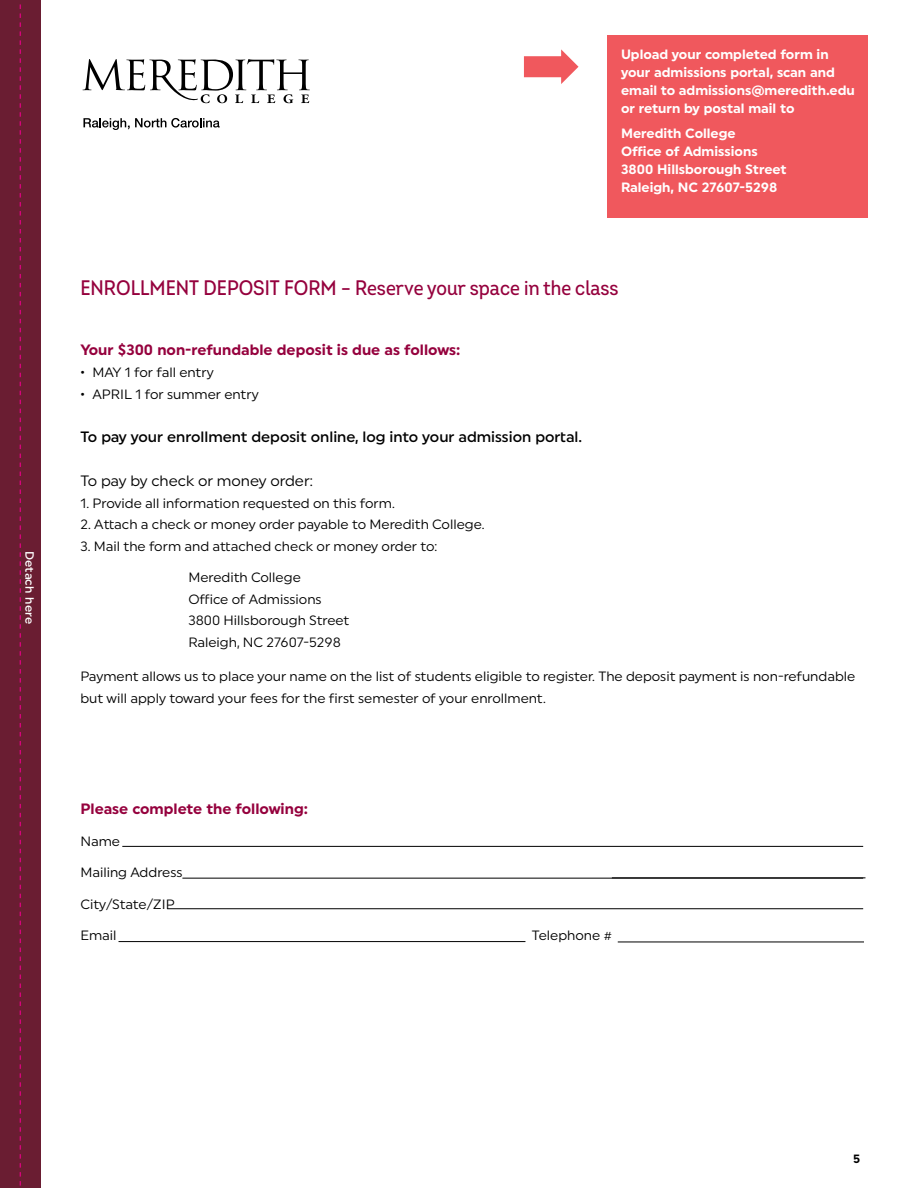
<style>
.page{position:relative;width:918px;height:1188px;background:#fff}
.page>*{position:absolute;margin:0;border:0;box-sizing:border-box;transform-origin:0 0}
.t1{font:500 21px "Intro Cond";color:#95013d}
.t2{font:700 15px "Uniform";color:#95013d}
.t3{font:500 15px "Uniform";color:#000}
.t4{font:15px "Uniform";color:#000}
.t5{font:13.5px/21.8px "Uniform";color:#000}
.t6{font:700 13.5px/18px "Uniform";color:#fff}
.t7{font:500 12px "Uniform";letter-spacing:.015em;color:#fff}
.t8{font:700 12px "Uniform";color:#000}
</style>
<div class="page">
<div style="left:0;top:0;width:40px;height:1188px;background:#6a1d32"></div>
<svg style="left:20px;top:4px;width:1px;height:1182px"></svg>
<svg style="left:83px;top:59px;width:227px;height:44px"></svg>
<svg style="left:83px;top:118px;width:137px;height:12px"></svg>
<hr style="left:122px;top:846px;width:741px;height:1px;background:#000">
<hr style="left:182px;top:878px;width:681px;height:1px;background:#000">
<hr style="left:167px;top:908px;width:696px;height:1px;background:#000">
<hr style="left:119px;top:941px;width:406px;height:1px;background:#000">
<hr style="left:612px;top:877px;width:253px;height:1px;background:#000">
<hr style="left:618px;top:942px;width:246px;height:1px;background:#000">
<div style="left:608px;top:36px;width:260px;height:182px;background:#f0585d"></div>
<p class="t7" style="left:37px;top:551px;width:75px;rotate:90deg">Detach here</p>
<p class="t6" style="left:621px;top:45px;width:235px">Upload your completed form in your admissions portal, scan and email to admissions@meredith.edu or return by postal mail to</p>
<p class="t6" style="left:621px;top:124px;width:116px">Meredith College</p>
<p class="t6" style="left:621px;top:142px;width:138px">Office of Admissions</p>
<p class="t6" style="left:621px;top:160px;width:167px">3800 Hillsborough Street</p>
<p class="t6" style="left:621px;top:178px;width:158px">Raleigh, NC 27607-5298</p>
<p class="t1" style="left:80px;top:275px;width:540px">ENROLLMENT DEPOSIT FORM – Reserve your space in the class</p>
<p class="t2" style="left:80px;top:341px;width:382px">Your $300 non-refundable deposit is due as follows:</p>
<p class="t5" style="left:80px;top:361px;width:135px">• MAY 1 for fall entry</p>
<p class="t5" style="left:80px;top:383px;width:180px">• APRIL 1 for summer entry</p>
<p class="t3" style="left:80px;top:428px;width:503px">To pay your enrollment deposit online, log into your admission portal.</p>
<p class="t4" style="left:80px;top:472px;width:234px">To pay by check or money order:</p>
<p class="t5" style="left:80px;top:492px;width:316px">1. Provide all information requested on this form.</p>
<p class="t5" style="left:80px;top:514px;width:406px">2. Attach a check or money order payable to Meredith College.</p>
<p class="t5" style="left:80px;top:535px;width:359px">3. Mail the form and attached check or money order to:</p>
<p class="t5" style="left:188px;top:566px;width:114px">Meredith College</p>
<p class="t5" style="left:188px;top:588px;width:135px">Office of Admissions</p>
<p class="t5" style="left:188px;top:610px;width:162px">3800 Hillsborough Street</p>
<p class="t5" style="left:188px;top:631px;width:154px">Raleigh, NC 27607-5298</p>
<p class="t5" style="left:80px;top:665px;width:777px">Payment allows us to place your name on the list of students eligible to register. The deposit payment is non-refundable but will apply toward your fees for the first semester of your enrollment.</p>
<p class="t2" style="left:80px;top:800px;width:229px">Please complete the following:</p>
<p class="t5" style="left:80px;top:830px;width:41px">Name</p>
<p class="t5" style="left:80px;top:861px;width:104px">Mailing Address</p>
<p class="t5" style="left:80px;top:893px;width:96px">City/State/ZIP</p>
<p class="t5" style="left:80px;top:924px;width:38px">Email</p>
<p class="t5" style="left:532px;top:924px;width:82px">Telephone #</p>
<p class="t8" style="left:853px;top:1152px;width:9px">5</p>
</div>
